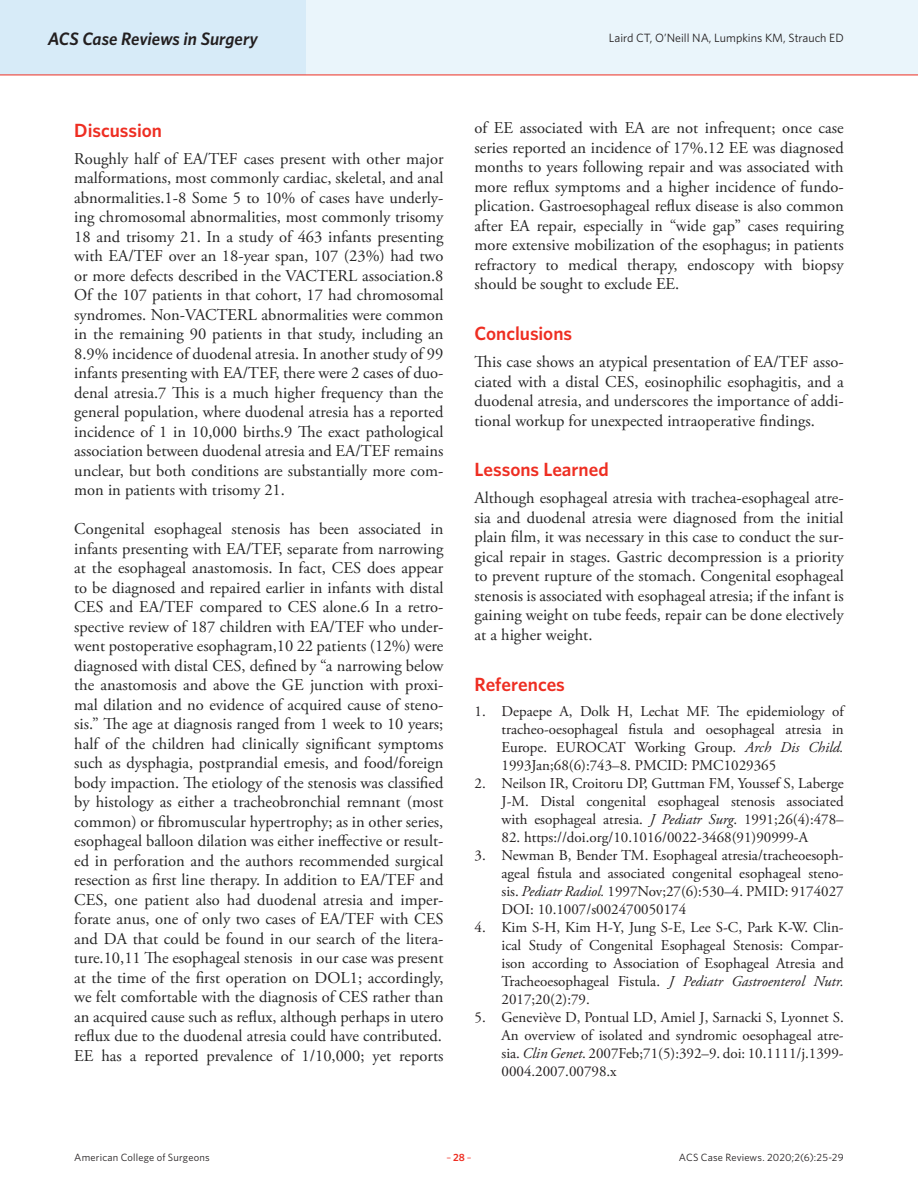
<style>
.page{position:relative;width:918px;height:1188px;background:#fff}
.page>*{position:absolute;margin:0;border:0;box-sizing:border-box;transform-origin:0 0}
.Article_Subhead{font:600 19.2px "Whitney";color:#ee2e22}
.t1{font:italic 600 18px "Whitney";letter-spacing:-.005em;color:#231f20}
.Article_Body_no_inde{font:16.5px/19.5px "Adobe Garamond Pro";color:#262626;text-align:justify}
.t2{font:15px/18px "Adobe Garamond Pro";color:#231f20;text-align:justify}
.t3{font:12px "Whitney";color:#231f20}
.t4{font:10.5px "Whitney";letter-spacing:.015em;color:#231f20}
.t5{font:10.5px "Whitney";color:#ee2e22}
.s1{font-style:italic}
.s2{font-weight:600}
</style>
<div class="page">
<div style="left:0;top:0;width:918px;height:75px;background:#eaf5fb"></div>
<div style="left:0;top:0;width:306px;height:75px;background:#d7ebf8"></div>
<hr style="left:0;top:75px;width:918px;height:1px;background:#ee2e22">
<p class="t1" style="left:48px;top:26px;width:212px">ACS Case Reviews in Surgery</p>
<p class="t3" style="left:609px;top:30px;width:236px">Laird CT, O’Neill NA, Lumpkins KM, Strauch ED</p>
<p class="Article_Subhead" style="left:74px;top:117px;width:89px">Discussion</p>
<p class="Article_Body_no_inde" style="left:74px;top:149px;width:371px">Roughly half of EA/TEF cases present with other major malformations, most commonly cardiac, skeletal, and anal abnormalities.1-8 Some 5 to 10% of cases have underly&shy;ing chromosomal abnormalities, most commonly trisomy 18 and trisomy 21. In a study of 463 infants presenting with EA/TEF over an 18-year span, 107 (23%) had two or more defects described in the VACTERL association.8<br>Of the 107 patients in that cohort, 17 had chromosomal syndromes. Non-VACTERL abnormalities were common in the remaining 90 patients in that study, including an 8.9% incidence of duodenal atresia. In another study of 99 infants presenting with EA/TEF, there were 2 cases of duo&shy;denal atresia.7 This is a much higher frequency than the general population, where duodenal atresia has a reported incidence of 1 in 10,000 births.9 The exact pathological association between duodenal atresia and EA/TEF remains unclear, but both conditions are substantially more com&shy;mon in patients with trisomy 21.</p>
<p class="Article_Body_no_inde" style="left:74px;top:520px;width:371px">Congenital esophageal stenosis has been associated in infants presenting with EA/TEF, separate from narrowing at the esophageal anastomosis. In fact, CES does appear to be diagnosed and repaired earlier in infants with distal CES and EA/TEF compared to CES alone.6 In a retro&shy;spective review of 187 children with EA/TEF who under&shy;went postoperative esophagram,10 22 patients (12%) were diagnosed with distal CES, defined by “a narrowing below the anastomosis and above the GE junction with proxi&shy;mal dilation and no evidence of acquired cause of steno&shy;sis.” The age at diagnosis ranged from 1 week to 10 years; half of the children had clinically significant symptoms such as dysphagia, postprandial emesis, and food/foreign body impaction. The etiology of the stenosis was classified by histology as either a tracheobronchial remnant (most common) or fibromuscular hypertrophy; as in other series, esophageal balloon dilation was either ineffective or result&shy;ed in perforation and the authors recommended surgical resection as first line therapy. In addition to EA/TEF and CES, one patient also had duodenal atresia and imper&shy;forate anus, one of only two cases of EA/TEF with CES and DA that could be found in our search of the litera&shy;ture.10,11 The esophageal stenosis in our case was present at the time of the first operation on DOL1; accordingly, we felt comfortable with the diagnosis of CES rather than an acquired cause such as reflux, although perhaps in utero reflux due to the duodenal atresia could have contributed.</p>
<p class="Article_Body_no_inde" style="left:74px;top:1046px;width:371px">EE has a reported prevalence of 1/10,000; yet reports</p>
<p class="Article_Body_no_inde" style="left:475px;top:119px;width:371px">of EE associated with EA are not infrequent; once case series reported an incidence of 17%.12 EE was diagnosed months to years following repair and was associated with more reflux symptoms and a higher incidence of fundo&shy;plication. Gastroesophageal reflux disease is also common after EA repair, especially in “wide gap” cases requiring more extensive mobilization of the esophagus; in patients refractory to medical therapy, endoscopy with biopsy should be sought to exclude EE.</p>
<p class="Article_Subhead" style="left:475px;top:321px;width:99px">Conclusions</p>
<p class="Article_Body_no_inde" style="left:475px;top:353px;width:371px">This case shows an atypical presentation of EA/TEF asso&shy;ciated with a distal CES, eosinophilic esophagitis, and a duodenal atresia, and underscores the importance of addi&shy;tional workup for unexpected intraoperative findings.</p>
<p class="Article_Subhead" style="left:475px;top:457px;width:136px">Lessons Learned</p>
<p class="Article_Body_no_inde" style="left:475px;top:489px;width:371px">Although esophageal atresia with trachea-esophageal atre&shy;sia and duodenal atresia were diagnosed from the initial plain film, it was necessary in this case to conduct the sur&shy;gical repair in stages. Gastric decompression is a priority to prevent rupture of the stomach. Congenital esophageal stenosis is associated with esophageal atresia; if the infant is gaining weight on tube feeds, repair can be done electively at a higher weight.</p>
<p class="Article_Subhead" style="left:475px;top:671px;width:92px">References</p>
<p class="t2" style="left:502px;top:703px;width:344px;text-indent:-27px">1. Depaepe A, Dolk H, Lechat MF. The epidemiology of tracheo-oesophageal fistula and oesophageal atresia in Europe. EUROCAT Working Group. <span class="s1">Arch Dis Child.<br></span>1993Jan;68(6):743–8. PMCID: PMC1029365</p>
<p class="t2" style="left:502px;top:775px;width:344px;text-indent:-27px">2. Neilson IR, Croitoru DP, Guttman FM, Youssef S, Laberge J-M. Distal congenital esophageal stenosis associated with esophageal atresia. <span class="s1">J Pediatr Surg</span>. 1991;26(4):478–</p>
<p class="t2" style="left:502px;top:829px;width:308px">82. https://doi.org/10.1016/0022-3468(91)90999-A</p>
<p class="t2" style="left:502px;top:847px;width:344px;text-indent:-27px">3. Newman B, Bender TM. Esophageal atresia/tracheoesoph&shy;ageal fistula and associated congenital esophageal steno&shy;sis. <span class="s1">Pediatr Radiol.</span> 1997Nov;27(6):530–4. PMID: 9174027<br>DOI: 10.1007/s002470050174</p>
<p class="t2" style="left:502px;top:919px;width:344px;text-indent:-27px">4. Kim S-H, Kim H-Y, Jung S-E, Lee S-C, Park K-W. Clin&shy;ical Study of Congenital Esophageal Stenosis: Compar&shy;ison according to Association of Esophageal Atresia and Tracheoesophageal Fistula. <span class="s1">J Pediatr Gastroenterol Nutr.<br></span>2017;20(2):79.</p>
<p class="t2" style="left:502px;top:1009px;width:344px;text-indent:-27px">5. Geneviève D, Pontual LD, Amiel J, Sarnacki S, Lyonnet S.<br>An overview of isolated and syndromic oesophageal atre&shy;sia. <span class="s1">Clin Genet</span>. 2007Feb;71(5):392–9. doi: 10.1111/j.1399- 0004.2007.00798.x</p>
<p class="t4" style="left:74px;top:1150px;width:137px">American College of Surgeons</p>
<p class="t5" style="left:446px;top:1150px;width:27px">–<span class="s2">28</span>–</p>
<p class="t4" style="left:679px;top:1150px;width:166px">ACS Case Reviews. 2020;2(6):25-29</p>
</div>
